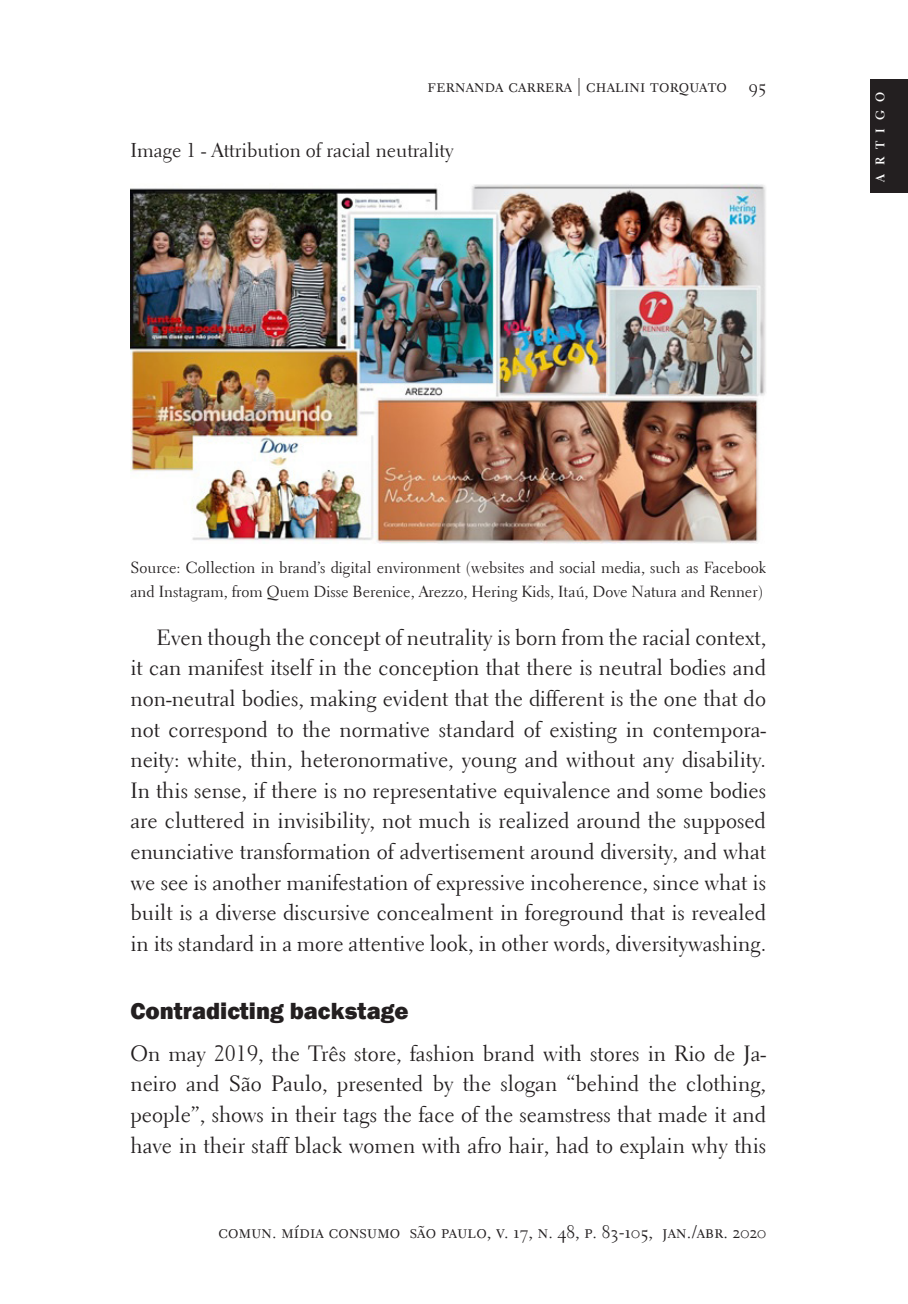
<style>
.page{position:relative;width:908px;height:1304px;background:#fff}
.page>*{position:absolute;margin:0;border:0;box-sizing:border-box;transform-origin:0 0}
.t1{font:800 24px "Franklin Gothic";color:#231f20}
.t2{font:22px/30.6px "Electra LH";color:#231f20;text-align:justify}
.t3{font:20px "Electra LH";color:#231f20}
.t4{font:18px "Electra LH Regular SC";letter-spacing:.01em;color:#231f20}
.t5{font:16px/24px "Electra LH";color:#231f20}
.t6{font:700 12.4px "Electra LH";color:#fff}
</style>
<div class="page">
<div style="left:869px;top:79px;width:38px;height:114px;background:#231f20"></div>
<img style="left:130px;top:184px;width:635px;height:359px">
<p class="t4" style="left:427px;top:75px;width:340px">fernanda carrera | chalini torquato 95</p>
<p class="t3" style="left:130px;top:138px;width:324px">Image 1 - Attribution of racial neutrality</p>
<p class="t6" style="left:872px;top:182px;width:91px;rotate:-90deg">ARTIGO</p>
<p class="t5" style="left:130px;top:556px;width:636px">Source: Collection in brand’s digital environment (websites and social media, such as Facebook and Instagram, from Quem Disse Berenice, Arezzo, Hering Kids, Itaú, Dove Natura and Renner)</p>
<p class="t2" style="left:130px;top:622px;width:637px;text-indent:26px">Even though the concept of neutrality is born from the racial context, it can manifest itself in the conception that there is neutral bodies and non-neutral bodies, making evident that the different is the one that do not correspond to the normative standard of existing in contempora&shy;neity: white, thin, heteronormative, young and without any disability.<br>In this sense, if there is no representative equivalence and some bodies are cluttered in invisibility, not much is realized around the supposed enunciative transformation of advertisement around diversity, and what we see is another manifestation of expressive incoherence, since what is built is a diverse discursive concealment in foreground that is revealed in its standard in a more attentive look, in other words, diversitywashing.</p>
<p class="t1" style="left:130px;top:995px;width:279px">Contradicting backstage</p>
<p class="t2" style="left:130px;top:1038px;width:637px">On may 2019, the Três store, fashion brand with stores in Rio de Ja&shy;neiro and São Paulo, presented by the slogan “behind the clothing, people”, shows in their tags the face of the seamstress that made it and have in their staff black women with afro hair, had to explain why this</p>
<p class="t4" style="left:218px;top:1221px;width:549px">comun. mídia consumo são paulo, v. 17, n. 48, p. 83-105, jan./abr. 2020</p>
</div>
